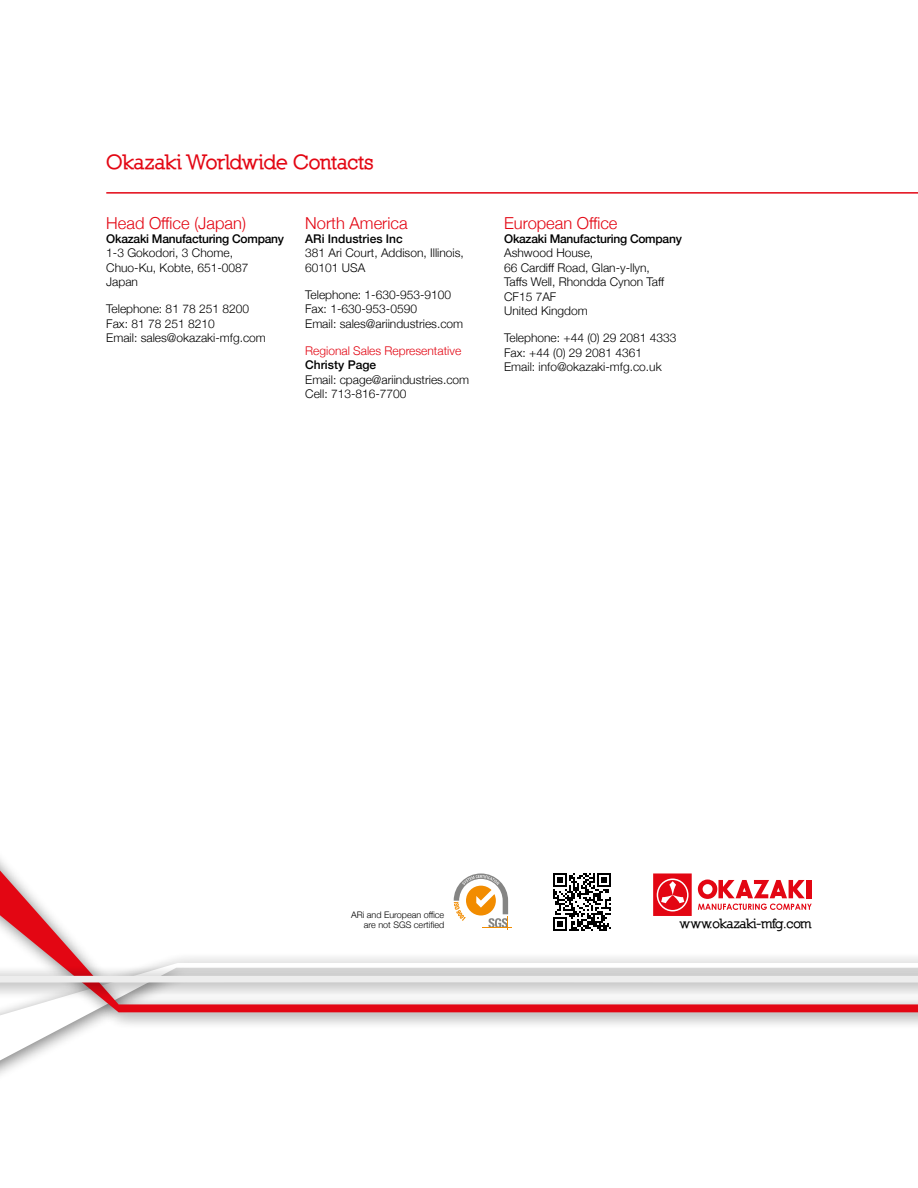
<style>
.page{position:relative;width:918px;height:1188px;background:#fff}
.page>*{position:absolute;margin:0;border:0;box-sizing:border-box;transform-origin:0 0}
.t1{font:800 21px "Nilland";letter-spacing:-.005em;color:#e30613}
.t2{font:300 16.5px "Helvetica Neue";color:#e30613}
.t3{font:800 13.5px "Nilland";letter-spacing:-.01em;color:#000}
.t4{font:300 12px/14.4px "Helvetica Neue";color:#000}
.t5{font:500 12px "Helvetica Neue";letter-spacing:-.02em;color:#000}
.t6{font:500 12px "Helvetica Neue";color:#000}
.t7{font:300 12px "Helvetica Neue";color:#e30613}
.t8{font:300 9px/10.8px "Helvetica Neue";color:#000;text-align:right}
</style>
<div class="page">
<svg style="left:1px;top:1029px;width:85px;height:31px"></svg>
<div style="left:0;top:821px;width:918px;height:208px;background:#000;opacity:.5"></div>
<svg style="left:0;top:871px;width:918px;height:141px"></svg>
<div style="left:0;top:965px;width:918px;height:35px;background:#000;opacity:.5"></div>
<svg style="left:0;top:976px;width:918px;height:7px"></svg>
<hr style="left:106px;top:192px;width:812px;height:2px;background:#e30613">
<svg style="left:653px;top:873px;width:39px;height:43px"></svg>
<svg style="left:698px;top:880px;width:114px;height:30px"></svg>
<h1 class="t1" style="left:106px;top:150px;width:269px">Okazaki Worldwide Contacts</h1>
<h2 class="t2" style="left:106px;top:209px;width:141px">Head Office (Japan)</h2>
<p class="t5" style="left:106px;top:229px;width:179px">Okazaki Manufacturing Company</p>
<p class="t4" style="left:106px;top:245px;width:144px">1-3 Gokodori, 3 Chome,<br>Chuo-Ku, Kobte, 651-0087<br>Japan</p>
<p class="t4" style="left:106px;top:301px;width:161px">Telephone: 81 78 251 8200<br>Fax: 81 78 251 8210<br>Email: sales@okazaki-mfg.com</p>
<h2 class="t2" style="left:305px;top:209px;width:104px">North America</h2>
<p class="t6" style="left:305px;top:229px;width:99px">ARi Industries Inc</p>
<p class="t4" style="left:305px;top:245px;width:160px">381 Ari Court, Addison, Illinois,<br>60101 USA</p>
<p class="t4" style="left:305px;top:287px;width:160px">Telephone: 1-630-953-9100<br>Fax: 1-630-953-0590<br>Email: sales@ariindustries.com</p>
<p class="t7" style="left:305px;top:341px;width:158px">Regional Sales Representative</p>
<p class="t6" style="left:305px;top:355px;width:72px">Christy Page</p>
<p class="t4" style="left:305px;top:371px;width:166px">Email: cpage@ariindustries.com<br>Cell: 713-816-7700</p>
<h2 class="t2" style="left:504px;top:209px;width:115px">European Office</h2>
<p class="t5" style="left:504px;top:229px;width:179px">Okazaki Manufacturing Company</p>
<p class="t4" style="left:504px;top:245px;width:162px">Ashwood House,<br>66 Cardiff Road, Glan-y-llyn,<br>Taffs Well, Rhondda Cynon Taff<br>CF15 7AF<br>United Kingdom</p>
<p class="t4" style="left:504px;top:330px;width:174px">Telephone: +44 (0) 29 2081 4333<br>Fax: +44 (0) 29 2081 4361<br>Email: info@okazaki-mfg.co.uk</p>
<p class="t8" style="left:351px;top:908px;width:95px">ARi and European office are not SGS certified</p>
<p class="t3" style="left:680px;top:916px;width:133px">www.okazaki-mfg.com</p>
</div>
